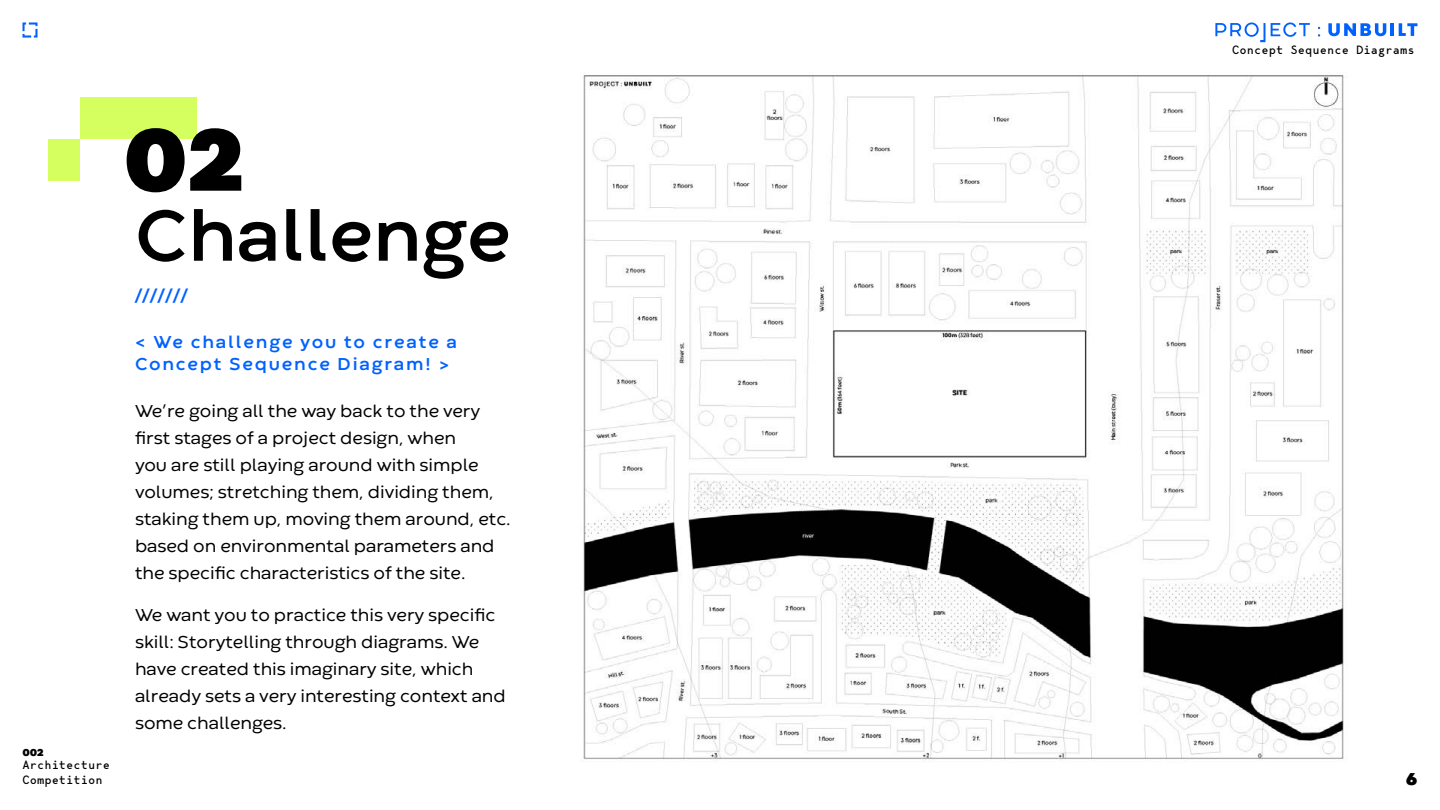
<style>
.page{position:relative;width:1440px;height:810px;background:#fff}
.page>*{position:absolute;margin:0;border:0;box-sizing:border-box;transform-origin:0 0}
.t1{font:900 91.8px "Codec Warm";color:#000}
.t2{font:700 75px "Codec Warm";color:#000}
.t3{font:18px/27px "Codec Warm";color:#000}
.t4{font:700 18px/21.6px "Codec Warm";letter-spacing:.1em;color:#0062ff}
.t5{font:900 18px "Codec Warm";color:#000}
.t6{font:12px/14.4px "Bergen Mono";color:#000}
.t7{font:900 10.5px "Codec Warm";color:#000}
</style>
<div class="page">
<img style="left:583px;top:74px;width:761px;height:686px">
<svg style="left:22px;top:22px;width:16px;height:16px"></svg>
<svg style="left:1328px;top:23px;width:89px;height:13px"></svg>
<svg style="left:1271px;top:23px;width:39px;height:14px"></svg>
<svg style="left:1215px;top:22px;width:50px;height:20px"></svg>
<div style="left:80px;top:98px;width:116px;height:42px;background:#d4ff5f"></div>
<div style="left:48px;top:140px;width:32px;height:42px;background:#d4ff5f"></div>
<p class="t7" style="left:22px;top:746px;width:23px">002</p>
<p class="t6" style="left:22px;top:758px;width:89px">Architecture<br>Competition</p>
<h1 class="t1" style="left:123px;top:97px;width:123px">02</h1>
<h2 class="t2" style="left:135px;top:189px;width:377px">Challenge</h2>
<p class="t4" style="left:135px;top:285px;width:55px">///////</p>
<p class="t4" style="left:135px;top:333px;width:324px">&lt; We challenge you to create a<br>Concept Sequence Diagram! &gt;</p>
<p class="t3" style="left:135px;top:399px;width:377px">We’re going all the way back to the very first stages of a project design, when<br>you are still playing around with simple volumes; stretching them, dividing them, staking them up, moving them around, etc. based on environmental parameters and the specific characteristics of the site.</p>
<p class="t3" style="left:135px;top:603px;width:372px">We want you to practice this very specific skill: Storytelling through diagrams. We have created this imaginary site, which already sets a very interesting context and some challenges.</p>
<p class="t6" style="left:1232px;top:42px;width:184px">Concept Sequence Diagrams</p>
<p class="t5" style="left:1406px;top:766px;width:13px">6</p>
</div>
